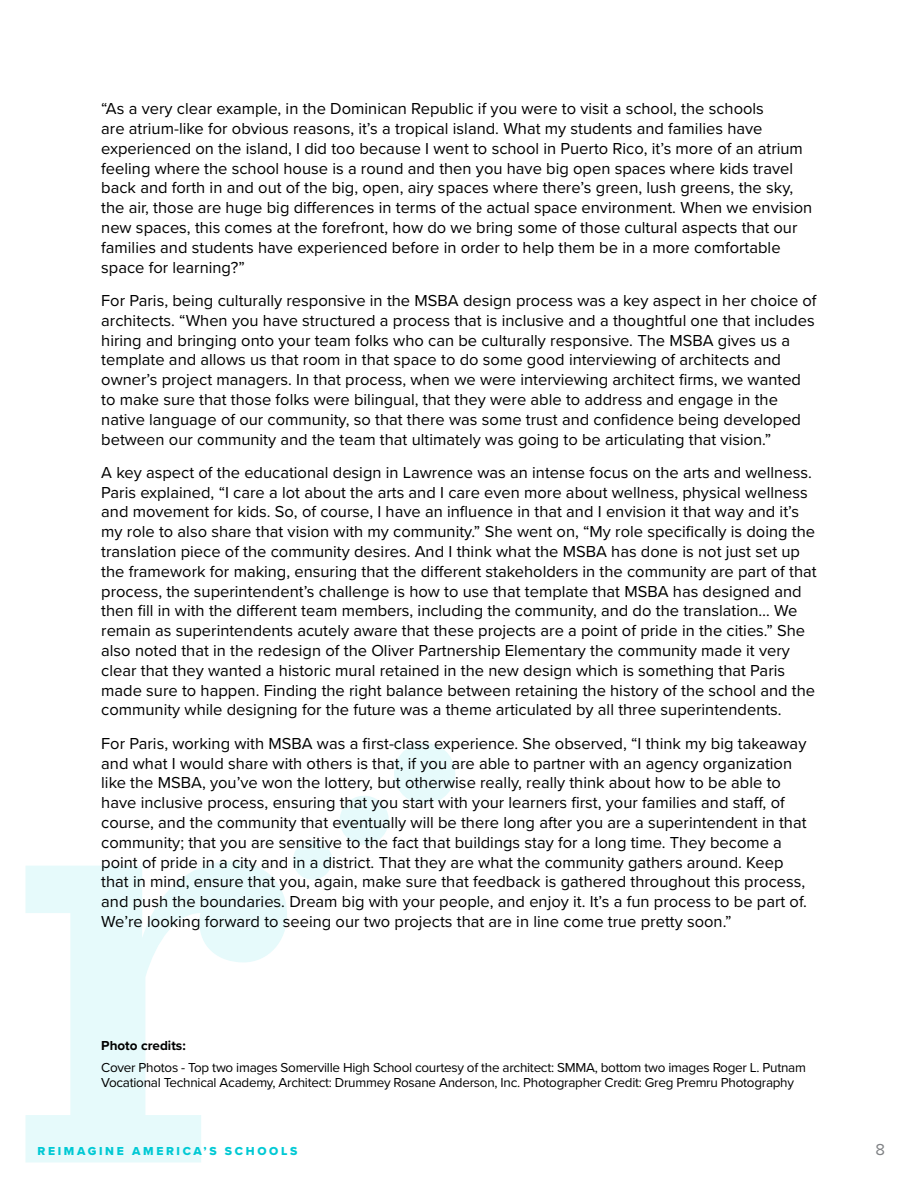
<style>
.page{position:relative;width:918px;height:1188px;background:#fff}
.page>*{position:absolute;margin:0;border:0;box-sizing:border-box;transform-origin:0 0}
.t1{font:16.5px/19.8px "Proxima Nova";color:#000}
.t2{font:16.5px "Proxima Nova";color:#808285}
.t3{font:13.5px/15px "Proxima Nova";letter-spacing:-.02em;color:#000}
.t4{font:700 13.5px "Proxima Nova";color:#000}
.t5{font:12px "Proxima Nova Extrabld";letter-spacing:.22em;color:#00c9d4}
</style>
<div class="page">
<svg style="left:26px;top:861px;width:261px;height:301px"></svg>
<svg style="left:293px;top:743px;width:162px;height:137px"></svg>
<p class="t1" style="left:101px;top:98px;width:713px">“As a very clear example, in the Dominican Republic if you were to visit a school, the schools<br>are atrium-like for obvious reasons, it’s a tropical island. What my students and families have experienced on the island, I did too because I went to school in Puerto Rico, it’s more of an atrium feeling where the school house is a round and then you have big open spaces where kids travel back and forth in and out of the big, open, airy spaces where there’s green, lush greens, the sky, the air, those are huge big differences in terms of the actual space environment. When we envision new spaces, this comes at the forefront, how do we bring some of those cultural aspects that our families and students have experienced before in order to help them be in a more comfortable space for learning?”</p>
<p class="t1" style="left:101px;top:290px;width:717px">For Paris, being culturally responsive in the MSBA design process was a key aspect in her choice of architects. “When you have structured a process that is inclusive and a thoughtful one that includes hiring and bringing onto your team folks who can be culturally responsive. The MSBA gives us a template and allows us that room in that space to do some good interviewing of architects and owner’s project managers. In that process, when we were interviewing architect firms, we wanted to make sure that those folks were bilingual, that they were able to address and engage in the native language of our community, so that there was some trust and confidence being developed between our community and the team that ultimately was going to be articulating that vision.”</p>
<p class="t1" style="left:101px;top:462px;width:717px">A key aspect of the educational design in Lawrence was an intense focus on the arts and wellness.<br>Paris explained, “I care a lot about the arts and I care even more about wellness, physical wellness and movement for kids. So, of course, I have an influence in that and I envision it that way and it’s my role to also share that vision with my community.” She went on, “My role specifically is doing the translation piece of the community desires. And I think what the MSBA has done is not just set up the framework for making, ensuring that the different stakeholders in the community are part of that process, the superintendent’s challenge is how to use that template that MSBA has designed and then fill in with the different team members, including the community, and do the translation… We remain as superintendents acutely aware that these projects are a point of pride in the cities.” She also noted that in the redesign of the Oliver Partnership Elementary the community made it very clear that they wanted a historic mural retained in the new design which is something that Paris made sure to happen. Finding the right balance between retaining the history of the school and the community while designing for the future was a theme articulated by all three superintendents.</p>
<p class="t1" style="left:101px;top:733px;width:707px">For Paris, working with MSBA was a first-class experience. She observed, “I think my big takeaway and what I would share with others is that, if you are able to partner with an agency organization like the MSBA, you’ve won the lottery, but otherwise really, really think about how to be able to have inclusive process, ensuring that you start with your learners first, your families and staff, of course, and the community that eventually will be there long after you are a superintendent in that community; that you are sensitive to the fact that buildings stay for a long time. They become a point of pride in a city and in a district. That they are what the community gathers around. Keep that in mind, ensure that you, again, make sure that feedback is gathered throughout this process, and push the boundaries. Dream big with your people, and enjoy it. It’s a fun process to be part of.<br>We’re looking forward to seeing our two projects that are in line come true pretty soon.”</p>
<p class="t4" style="left:101px;top:1035px;width:86px">Photo credits:</p>
<p class="t3" style="left:101px;top:1059px;width:706px">Cover Photos - Top two images Somerville High School courtesy of the architect: SMMA, bottom two images Roger L. Putnam<br>Vocational Technical Academy, Architect: Drummey Rosane Anderson, Inc. Photographer Credit: Greg Premru Photography</p>
<p class="t5" style="left:38px;top:1142px;width:261px">REIMAGINE AMERICA’S SCHOOLS</p>
<p class="t2" style="left:875px;top:1137px;width:11px">8</p>
</div>
